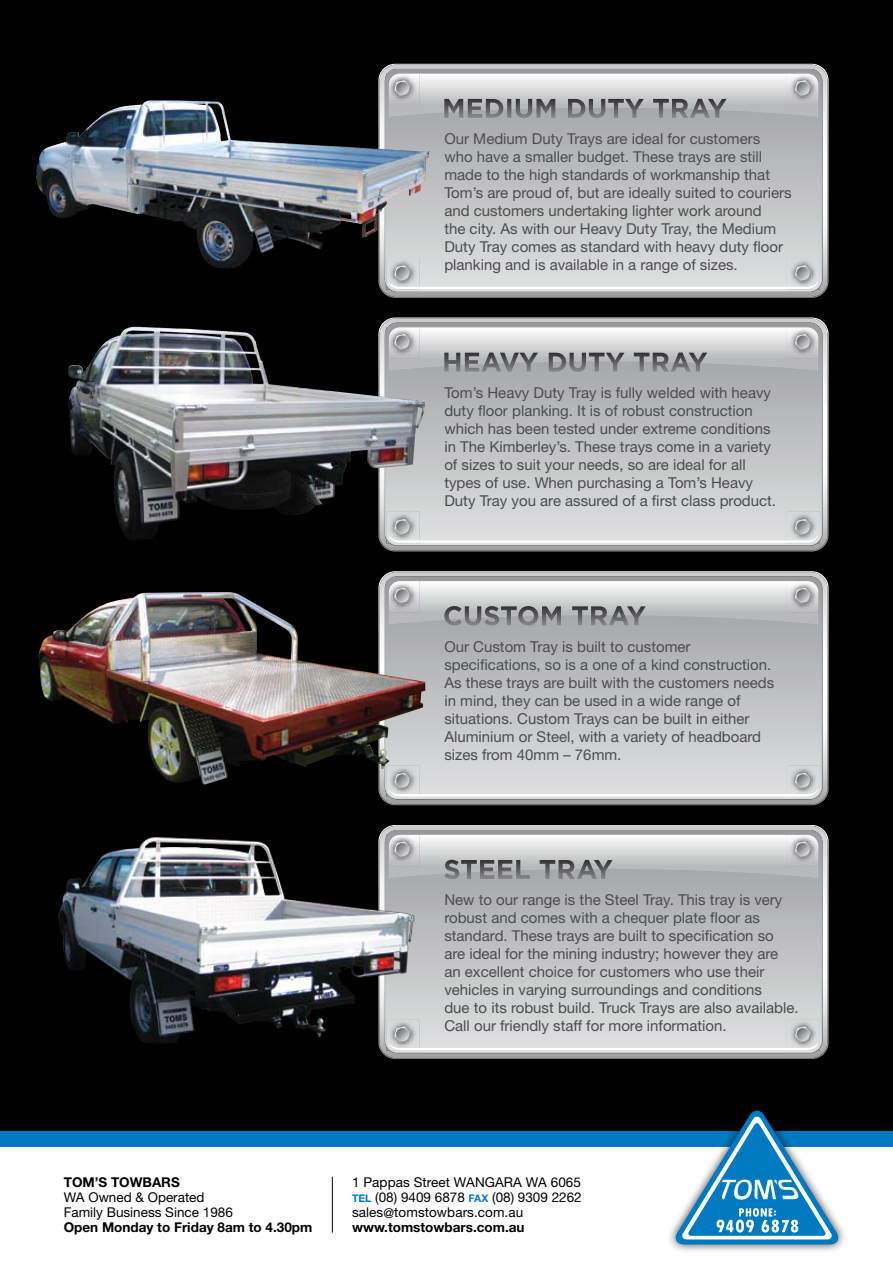
<style>
.page{position:relative;width:893px;height:1263px;background:#fff}
.page>*{position:absolute;margin:0;border:0;box-sizing:border-box;transform-origin:0 0}
.t1{font:15px/18px "Helvetica Neue LT Std";color:#4d4d4f}
.t2{font:13.5px/15px "Helvetica Neue LT Std";color:#000;text-align:justify}
.t3{font:700 13.5px "Helvetica Neue LT Std";color:#000}
.s1{font-weight:700;font-size:10.5px;color:#0079c1}
</style>
<div class="page">
<div style="left:0;top:0;width:893px;height:1145px;background:#000"></div>
<svg style="left:379px;top:826px;width:448px;height:232px;background:#b4b4b4"></svg>
<svg style="left:385px;top:831px;width:437px;height:221px;background:#bfc0c2"></svg>
<img style="left:787px;top:1019px;width:33px;height:7px">
<svg style="left:386px;top:1026px;width:434px;height:25px;background:#dcddde"></svg>
<svg style="left:451px;top:835px;width:370px;height:44px;background:#c5c6c7"></svg>
<svg style="left:379px;top:572px;width:448px;height:232px;background:#b2b2b2"></svg>
<svg style="left:385px;top:577px;width:437px;height:222px;background:#bfc0c2"></svg>
<img style="left:787px;top:765px;width:33px;height:7px">
<svg style="left:425px;top:772px;width:395px;height:25px;background:#dcddde"></svg>
<svg style="left:386px;top:581px;width:435px;height:45px;background:#c4c5c6"></svg>
<svg style="left:379px;top:318px;width:448px;height:233px;background:#ababab"></svg>
<svg style="left:385px;top:323px;width:437px;height:222px;background:#bfc0c2"></svg>
<img style="left:787px;top:512px;width:33px;height:7px">
<svg style="left:386px;top:519px;width:434px;height:24px;background:#dddddf"></svg>
<svg style="left:425px;top:327px;width:396px;height:45px;background:#c1c2c4"></svg>
<svg style="left:379px;top:65px;width:448px;height:232px;background:#b6b6b6"></svg>
<svg style="left:385px;top:69px;width:437px;height:222px;background:#bfc0c2"></svg>
<img style="left:787px;top:258px;width:33px;height:7px">
<svg style="left:386px;top:265px;width:434px;height:24px;background:#dbdcdd"></svg>
<svg style="left:386px;top:73px;width:435px;height:45px;background:#c0c1c2"></svg>
<div style="left:0;top:1130px;width:893px;height:16px;background:#0079c1"></div>
<img style="left:38px;top:592px;width:387px;height:190px">
<img style="left:68px;top:327px;width:357px;height:213px">
<img style="left:36px;top:100px;width:393px;height:170px">
<img style="left:58px;top:782px;width:393px;height:261px">
<hr style="left:332px;top:1177px;width:1px;height:55px;background:#000">
<div style="left:666px;top:1101px;width:188px;height:159px;background:#000;opacity:.75"></div>
<svg style="left:676px;top:1110px;width:162px;height:134px"></svg>
<p class="t1" style="left:444px;top:129px;width:349px">Our Medium Duty Trays are ideal for customers who have a smaller budget. These trays are still made to the high standards of workmanship that Tom’s are proud of, but are ideally suited to couriers and customers undertaking lighter work around<br>the city. As with our Heavy Duty Tray, the Medium Duty Tray comes as standard with heavy duty floor planking and is available in a range of sizes.</p>
<p class="t1" style="left:444px;top:383px;width:333px">Tom’s Heavy Duty Tray is fully welded with heavy duty floor planking. It is of robust construction which has been tested under extreme conditions in The Kimberley’s. These trays come in a variety of sizes to suit your needs, so are ideal for all types of use. When purchasing a Tom’s Heavy Duty Tray you are assured of a first class product.</p>
<p class="t1" style="left:444px;top:637px;width:331px">Our Custom Tray is built to customer specifications, so is a one of a kind construction.<br>As these trays are built with the customers needs in mind, they can be used in a wide range of situations. Custom Trays can be built in either Aluminium or Steel, with a variety of headboard sizes from 40mm – 76mm.</p>
<p class="t1" style="left:444px;top:890px;width:356px">New to our range is the Steel Tray. This tray is very robust and comes with a chequer plate floor as standard. These trays are built to specification so<br>are ideal for the mining industry; however they are<br>an excellent choice for customers who use their vehicles in varying surroundings and conditions<br>due to its robust build. Truck Trays are also available.<br>Call our friendly staff for more information.</p>
<p class="t3" style="left:64px;top:1174px;width:118px">Tom’s Towbars</p>
<p class="t2" style="left:64px;top:1190px;width:171px">WA Owned &amp; Operated<br>Family Business Since 1986</p>
<p class="t3" style="left:64px;top:1219px;width:250px">Open Monday to Friday 8am to 4.30pm</p>
<p class="t2" style="left:352px;top:1175px;width:231px">1 Pappas Street WANGARA WA 6065<br><span class="s1">TEL</span> (08) 9409 6878 <span class="s1">FAX</span> (08) 9309 2262 sales@tomstowbars.com.au</p>
<p class="t3" style="left:352px;top:1219px;width:174px">www.tomstowbars.com.au</p>
</div>
